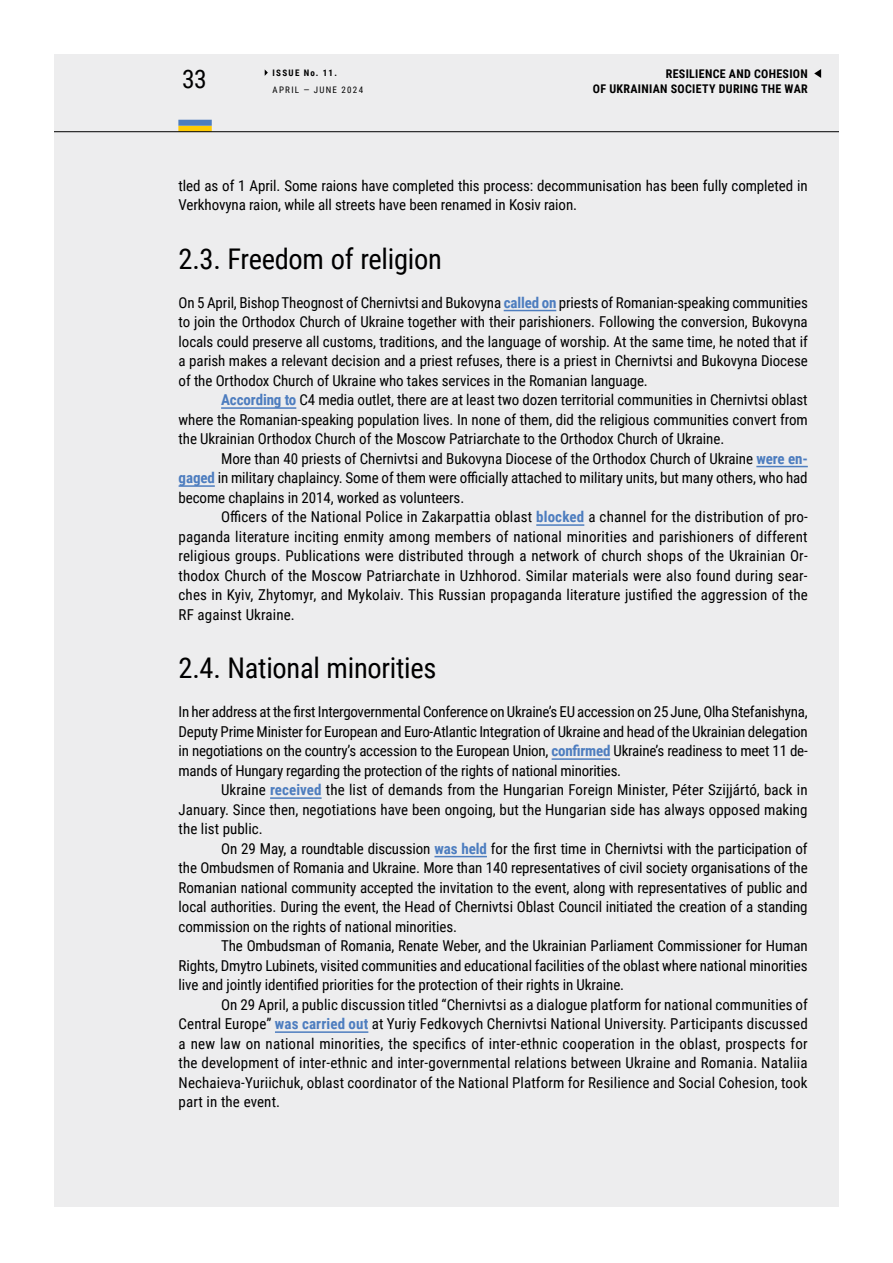
<style>
.page{position:relative;width:893px;height:1263px;background:#fff}
.page>*{position:absolute;margin:0;border:0;box-sizing:border-box;transform-origin:0 0}
.t1{font:28.5px "Roboto Condensed";letter-spacing:-.01em;color:#000}
.t2{font:25.5px "Roboto Condensed";color:#000}
.t3{font:15px/19.5px "Roboto Condensed";letter-spacing:-.005em;color:#000;text-align:justify}
.t4{font:700 12px/15px "Roboto Condensed";letter-spacing:.025em;color:#000;text-align:right}
.t5{font:9px "Roboto Condensed";letter-spacing:.145em;color:#000}
.t6{font:700 9px "Roboto Condensed";letter-spacing:.145em;color:#000}
.s1{font-weight:700;color:#4d7dbf}
</style>
<div class="page">
<div style="left:54px;top:54px;width:785px;height:1152px;background:#ededee"></div>
<svg style="left:265px;top:70px;width:3px;height:6px"></svg>
<svg style="left:814px;top:69px;width:7px;height:9px"></svg>
<div style="left:178px;top:126px;width:34px;height:6px;background:#ffcb05"></div>
<div style="left:178px;top:120px;width:34px;height:6px;background:#4d7dbf"></div>
<hr style="left:54px;top:131px;width:785px;height:1px;background:#000">
<hr style="left:504px;top:310px;width:52px;height:1px;background:#4d7dbf">
<hr style="left:221px;top:407px;width:75px;height:2px;background:#4d7dbf">
<hr style="left:756px;top:466px;width:52px;height:1px;background:#4d7dbf">
<hr style="left:179px;top:485px;width:36px;height:2px;background:#4d7dbf">
<hr style="left:536px;top:524px;width:48px;height:2px;background:#4d7dbf">
<hr style="left:552px;top:758px;width:58px;height:2px;background:#4d7dbf">
<hr style="left:270px;top:797px;width:52px;height:2px;background:#4d7dbf">
<hr style="left:434px;top:856px;width:53px;height:1px;background:#4d7dbf">
<hr style="left:275px;top:1031px;width:93px;height:2px;background:#4d7dbf">
<h2 class="t2" style="left:182px;top:61px;width:26px">33</h2>
<p class="t6" style="left:272px;top:66px;width:66px">ISSUE No. 11.</p>
<p class="t5" style="left:273px;top:83px;width:92px">APRIL — JUNE 2024</p>
<p class="t4" style="left:593px;top:66px;width:216px">RESILIENCE AND COHESION<br>OF UKRAINIAN SOCIETY DURING THE WAR</p>
<p class="t3" style="left:179px;top:175px;width:630px">tled as of 1 April. Some raions have completed this process: decommunisation has been fully completed in<br>Verkhovyna raion, while all streets have been renamed in Kosiv raion.</p>
<h1 class="t1" style="left:179px;top:238px;width:265px">2.3. Freedom of religion</h1>
<p class="t3" style="left:179px;top:292px;width:631px">On 5 April, Bishop Theognost of Chernivtsi and Bukovyna <span class="s1">called on</span> priests of Romanian--speaking communities to join the Orthodox Church of Ukraine together with their parishioners. Following the conversion, Bukovyna locals could preserve all customs, traditions, and the language of worship. At the same time, he noted that if a parish makes a relevant decision and a priest refuses, there is a priest in Chernivtsi and Bukovyna Diocese of the Orthodox Church of Ukraine who takes services in the Romanian language.</p>
<p class="t3" style="left:179px;top:389px;width:631px;text-indent:43px"><span class="s1">According to</span> C4 media outlet, there are at least two dozen territorial communities in Chernivtsi oblast where the Romanian--speaking population lives. In none of them, did the religious communities convert from the Ukrainian Orthodox Church of the Moscow Patriarchate to the Orthodox Church of Ukraine.</p>
<p class="t3" style="left:179px;top:448px;width:631px;text-indent:43px">More than 40 priests of Chernivtsi and Bukovyna Diocese of the Orthodox Church of Ukraine <span class="s1">were en&shy;gaged</span> in military chaplaincy. Some of them were officially attached to military units, but many others, who had become chaplains in 2014, worked as volunteers.</p>
<p class="t3" style="left:179px;top:506px;width:631px;text-indent:43px">Officers of the National Police in Zakarpattia oblast <span class="s1">blocked</span> a channel for the distribution of pro&shy;paganda literature inciting enmity among members of national minorities and parishioners of different religious groups. Publications were distributed through a network of church shops of the Ukrainian Or&shy;thodox Church of the Moscow Patriarchate in Uzhhorod. Similar materials were also found during sear&shy;ches in Kyiv, Zhytomyr, and Mykolaiv. This Russian propaganda literature justified the aggression of the RF against Ukraine.</p>
<h1 class="t1" style="left:179px;top:648px;width:259px">2.4. National minorities</h1>
<p class="t3" style="left:179px;top:701px;width:631px">In her address at the first Intergovernmental Conference on Ukraine’s EU accession on 25 June, Olha Stefanishyna, Deputy Prime Minister for European and Euro-Atlantic Integration of Ukraine and head of the Ukrainian delegation in negotiations on the country’s accession to the European Union, <span class="s1">confirmed</span> Ukraine’s readiness to meet 11 de&shy;mands of Hungary regarding the protection of the rights of national minorities.</p>
<p class="t3" style="left:179px;top:779px;width:631px;text-indent:43px">Ukraine <span class="s1">received</span> the list of demands from the Hungarian Foreign Minister, Péter Szijjártó, back in January. Since then, negotiations have been ongoing, but the Hungarian side has always opposed making the list public.</p>
<p class="t3" style="left:179px;top:838px;width:631px;text-indent:43px">On 29 May, a roundtable discussion <span class="s1">was held</span> for the first time in Chernivtsi with the participation of the Ombudsmen of Romania and Ukraine. More than 140 representatives of civil society organisations of the Romanian national community accepted the invitation to the event, along with representatives of public and local authorities. During the event, the Head of Chernivtsi Oblast Council initiated the creation of a standing commission on the rights of national minorities.</p>
<p class="t3" style="left:179px;top:935px;width:631px;text-indent:43px">The Ombudsman of Romania, Renate Weber, and the Ukrainian Parliament Commissioner for Human Rights, Dmytro Lubinets, visited communities and educational facilities of the oblast where national minorities live and jointly identified priorities for the protection of their rights in Ukraine.</p>
<p class="t3" style="left:179px;top:994px;width:631px;text-indent:43px">On 29 April, a public discussion titled “Chernivtsi as a dialogue platform for national communities of Central Europe” <span class="s1">was carried out</span> at Yuriy Fedkovych Chernivtsi National University. Participants discussed a new law on national minorities, the specifics of inter-ethnic cooperation in the oblast, prospects for the development of inter--ethnic and inter--governmental relations between Ukraine and Romania. Nataliia Nechaieva--Yuriichuk, oblast coordinator of the National Platform for Resilience and Social Cohesion, took part in the event.</p>
</div>
